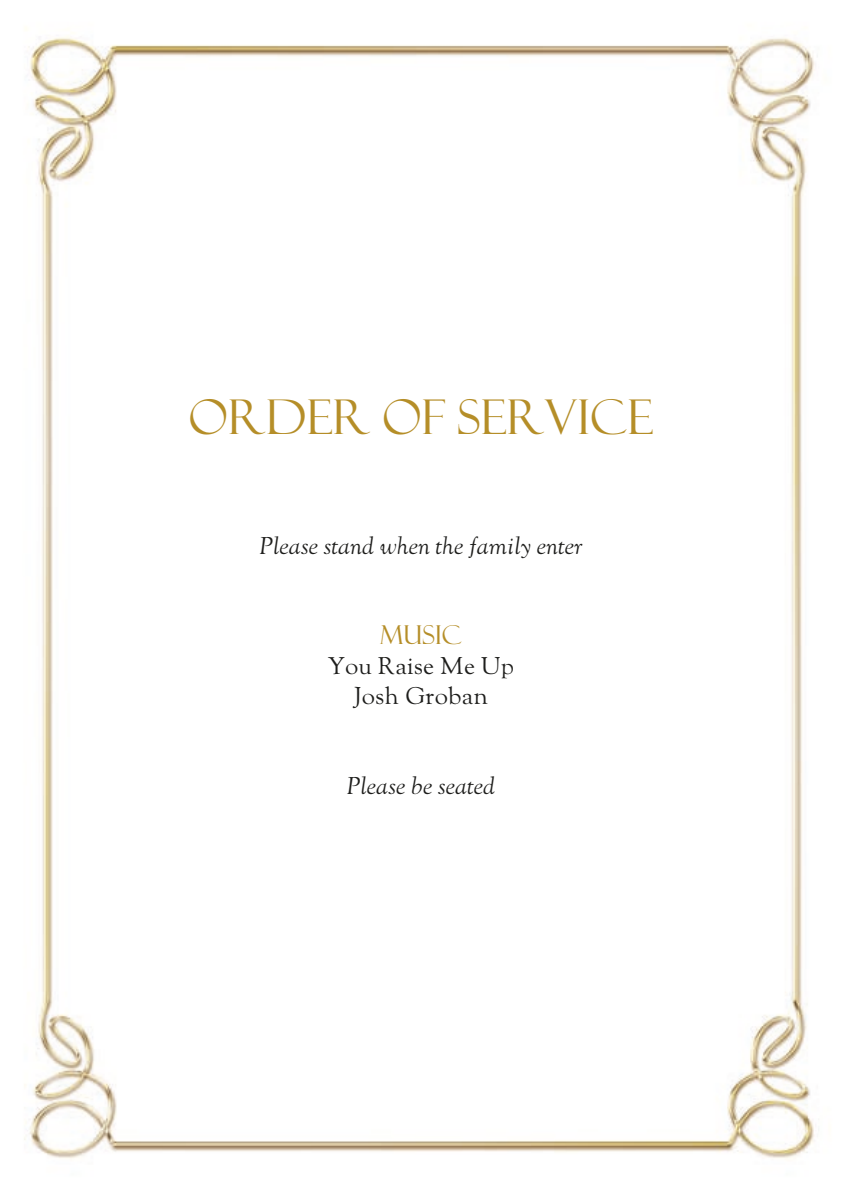
<style>
.page{position:relative;width:842px;height:1191px;background:#fff}
.page>*{position:absolute;margin:0;border:0;box-sizing:border-box;transform-origin:0 0}
.t1{font:48px "Felix Titling";color:#b58e28}
.t2{font:26px "Felix Titling";color:#b58e28}
.t3{font:italic 24px "LTC Goudy Oldstyle Pro";color:#1d1d1b}
.t4{font:24px/30px "LTC Goudy Oldstyle Pro";color:#1d1d1b;text-align:center}
</style>
<div class="page">
<img style="left:24px;top:28px;width:791px;height:1131px">
<h1 class="t1" style="left:189px;top:389px;width:466px">ORDER OF SERVICE</h1>
<p class="t3" style="left:259px;top:531px;width:325px">Please stand when the family enter</p>
<p class="t2" style="left:380px;top:619px;width:83px">MUSIC</p>
<p class="t4" style="left:328px;top:651px;width:188px">You Raise Me Up<br>Josh Groban</p>
<p class="t3" style="left:347px;top:771px;width:150px">Please be seated</p>
</div>
